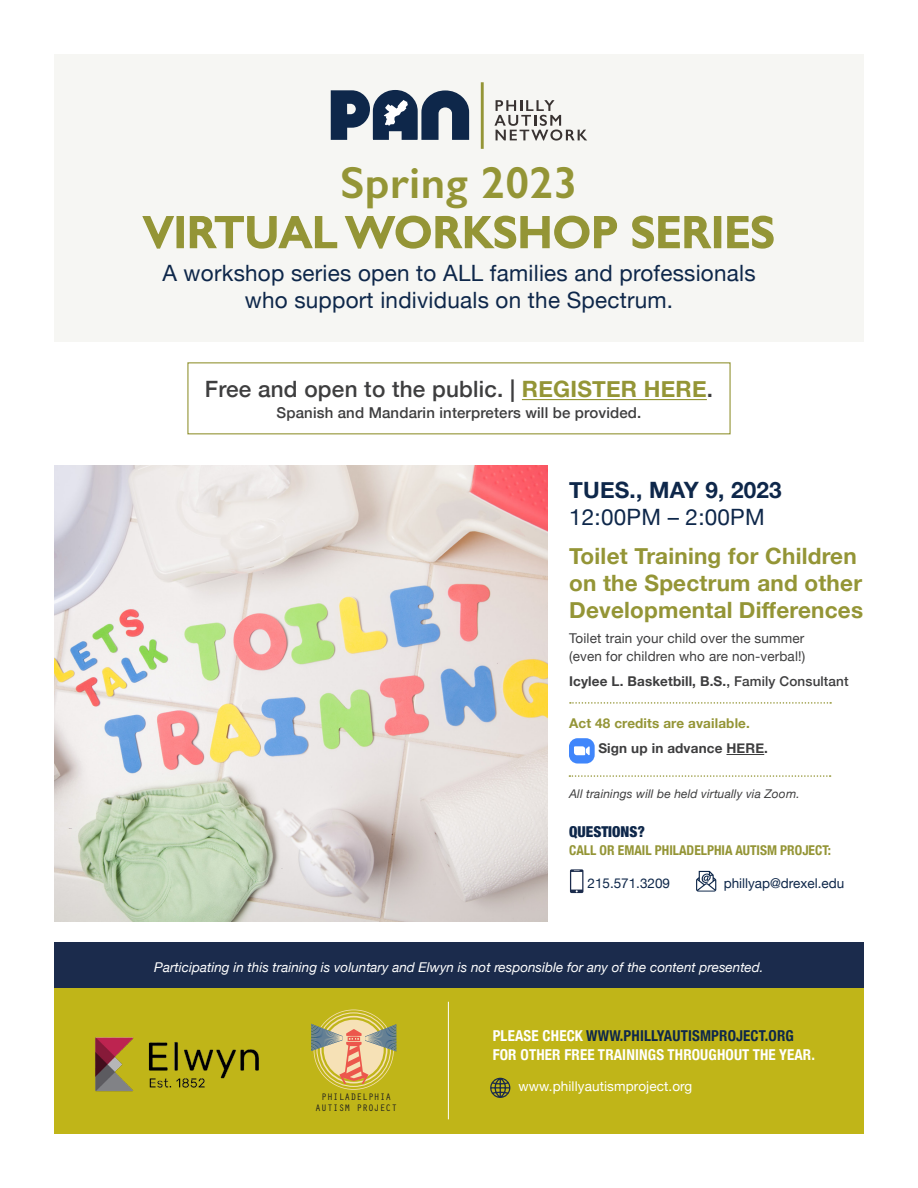
<style>
.page{position:relative;width:918px;height:1188px;background:#fff}
.page>*{position:absolute;margin:0;border:0;box-sizing:border-box;transform-origin:0 0}
.Sub-Heading{font:600 45px/49.5px "Gill Sans";letter-spacing:.01em;color:#949536;text-align:center}
.Sub-Heading-2{font:22.5px/27px "Helvetica Neue";letter-spacing:.01em;color:#0e274a;text-align:center}
.Sub-Heading-3{font:22.5px/27px "Helvetica Neue Bold 2";letter-spacing:.01em;color:#949536}
.Sub-Heading-4{font:500 22.5px "Helvetica Neue";letter-spacing:.01em;color:#3e3e3f}
.Sub-Heading-5{font:22.5px/27px "Helvetica Neue Bold 2";letter-spacing:.01em;color:#0e274a}
.copy{font:700 condensed 15px/19.5px "Helvetica Neue";letter-spacing:.01em;color:#fff}
.Sub-Heading-6{font:500 15px "Helvetica Neue";letter-spacing:.01em;color:#3e3e3f}
.copy-2{font:900 condensed 15px "Helvetica Neue";color:#0e274a}
.Sub-Heading-7{font:italic 13.5px "Helvetica Neue";color:#fff}
.Sub-Heading-8{font:13.5px/18px "Helvetica Neue";letter-spacing:.01em;color:#3e3e3f}
.Sub-Heading-9{font:700 13.5px "Helvetica Neue";letter-spacing:.01em;color:#3e3e3f}
.copy-3{font:700 condensed 13.5px "Helvetica Neue";color:#949536}
.indented_copy{font:13.5px "Helvetica Neue";color:#0e274a}
.indented_copy-2{font:13.5px "Helvetica Neue";letter-spacing:.01em;color:#fff}
.Sub-Heading-10{font:700 13.5px "Helvetica Neue";letter-spacing:.01em;color:#949536}
.Sub-Heading-11{font:13.5px "Helvetica Neue Bold 2";letter-spacing:.01em;color:#3e3e3f}
.Sub-Heading-12{font:italic 12px "Helvetica Neue";letter-spacing:.01em;color:#3e3e3f}
.t1{font:9.75px/11.7px "Orator Std";color:#1d1e1f;text-align:center}
.s1{font-family:"Helvetica Neue Bold 2";font-weight:400;color:#949536}
.s2{font-family:"Helvetica Neue"}
.s3{font-family:"Helvetica Neue";font-weight:700}
.s4{font-weight:500}
.s5{color:#0e274a}
</style>
<div class="page">
<div style="left:54px;top:54px;width:810px;height:287px;background:#f6f6f3"></div>
<svg style="left:331px;top:90px;width:138px;height:50px"></svg>
<svg style="left:494px;top:100px;width:93px;height:41px"></svg>
<hr style="left:481px;top:82px;width:3px;height:67px;background:#949536">
<hr style="left:522px;top:399px;width:185px;height:1px;background:#949536">
<div style="left:187px;top:362px;width:544px;height:72px;border:1px solid #949536"></div>
<img style="left:54px;top:466px;width:494px;height:455px">
<hr style="left:726px;top:754px;width:38px;height:1px;background:#3d3d3d">
<svg style="left:570px;top:702px;width:261px;height:2px"></svg>
<div style="left:569px;top:738px;width:25px;height:26px;background:#4086fb;border-radius:9px"></div>
<svg style="left:574px;top:746px;width:16px;height:9px"></svg>
<svg style="left:570px;top:869px;width:13px;height:24px"></svg>
<svg style="left:696px;top:871px;width:20px;height:21px"></svg>
<div style="left:54px;top:987px;width:810px;height:147px;background:#c0b518"></div>
<svg style="left:490px;top:1078px;width:20px;height:20px"></svg>
<svg style="left:311px;top:1010px;width:86px;height:80px"></svg>
<hr style="left:448px;top:1002px;width:1px;height:117px;background:#fff">
<div style="left:54px;top:942px;width:810px;height:46px;background:#1b2b4c"></div>
<img style="left:95px;top:1037px;width:164px;height:55px">
<svg style="left:569px;top:775px;width:262px;height:2px"></svg>
<p class="Sub-Heading" style="left:143px;top:158px;width:633px">Spring 2023<br>VIRTUAL WORKSHOP SERIES</p>
<p class="Sub-Heading-2" style="left:162px;top:261px;width:595px">A workshop series open to ALL families and professionals who support individuals on the Spectrum.</p>
<p class="Sub-Heading-4" style="left:205px;top:371px;width:510px">Free and open to the public. | <span class="s1">REGISTER HERE</span>.</p>
<p class="Sub-Heading-6" style="left:277px;top:401px;width:366px">Spanish and Mandarin interpreters will be provided.</p>
<p class="Sub-Heading-5" style="left:569px;top:477px;width:214px">TUES., MAY 9, 2023<br><span class="s2">12:00PM – 2:00PM</span></p>
<p class="Sub-Heading-3" style="left:569px;top:543px;width:296px">Toilet Training for Children on the Spectrum and other<br><span class="s3">Developmental Differences</span></p>
<p class="Sub-Heading-8" style="left:569px;top:630px;width:238px">Toilet train your child over the summer (even for children who are non-verbal!)</p>
<p class="Sub-Heading-9" style="left:569px;top:670px;width:281px">Icylee L. Basketbill, B.S.<span class="s4">, Family Consultant</span></p>
<p class="Sub-Heading-10" style="left:569px;top:713px;width:182px">Act 48 credits are available.</p>
<p class="Sub-Heading-11" style="left:598px;top:738px;width:171px">Sign up in advance HERE.</p>
<p class="Sub-Heading-12" style="left:569px;top:785px;width:232px">All trainings will be held virtually via Zoom.</p>
<p class="copy-2" style="left:569px;top:820px;width:77px">QUESTIONS?</p>
<p class="copy-3" style="left:569px;top:839px;width:263px">CALL OR EMAIL PHILADELPHIA AUTISM PROJECT:</p>
<p class="indented_copy" style="left:588px;top:873px;width:84px">215.571.3209</p>
<p class="indented_copy" style="left:724px;top:873px;width:122px">phillyap@drexel.edu</p>
<p class="Sub-Heading-7" style="left:154px;top:957px;width:611px">Participating in this training is voluntary and Elwyn is not responsible for any of the content presented.</p>
<p class="t1" style="left:315px;top:1090px;width:84px">PHILADELPHIA<br>AUTISM PROJECT</p>
<p class="copy" style="left:493px;top:1025px;width:324px">PLEASE CHECK <span class="s5">WWW.PHILLYAUTISMPROJECT.ORG<br></span>FOR OTHER FREE TRAININGS THROUGHOUT THE YEAR.</p>
<p class="indented_copy-2" style="left:518px;top:1076px;width:175px">www.phillyautismproject.org</p>
</div>
